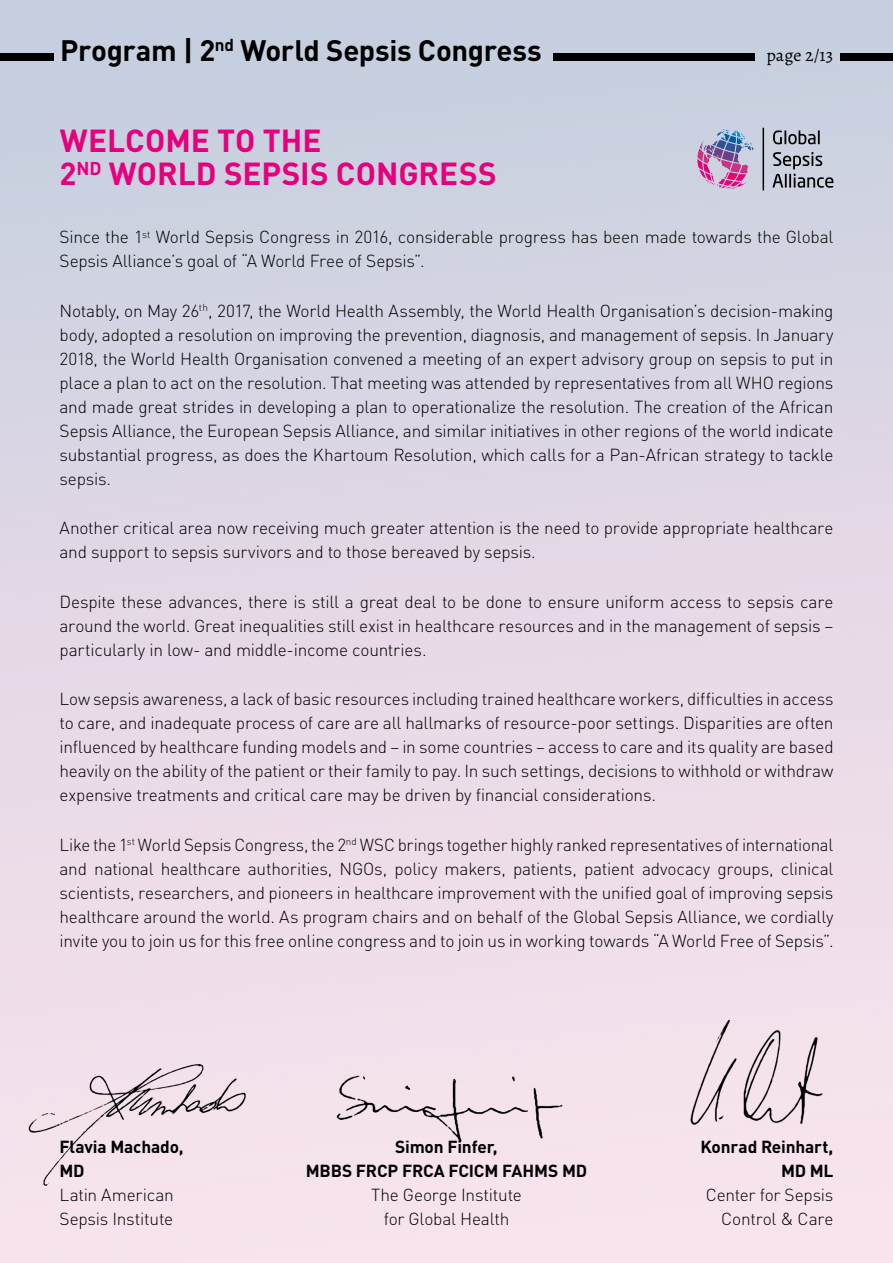
<style>
.page{position:relative;width:893px;height:1263px;background:#fff}
.page>*{position:absolute;margin:0;border:0;box-sizing:border-box;transform-origin:0 0}
.t1{font:700 31.5px/33.6px "DIN Pro";color:#e6007d}
.t2{font:700 29.25px "DIN Pro";letter-spacing:-.01em;color:#000}
.t3{font:18px "Alegreya";color:#000}
.t4{font:300 17.25px/24px "DIN Pro";letter-spacing:-.01em;color:#000;text-align:justify}
.t5{font:700 17.25px/24px "DIN Pro";letter-spacing:-.01em;color:#000;text-align:center}
</style>
<div class="page">
<div style="left:553px;top:53px;width:202px;height:8px;background:#000"></div>
<div style="left:0;top:53px;width:54px;height:8px;background:#000"></div>
<div style="left:840px;top:53px;width:53px;height:8px;background:#000"></div>
<img style="left:689px;top:1016px;width:139px;height:112px">
<img style="left:23px;top:1047px;width:224px;height:140px">
<img style="left:333px;top:1068px;width:233px;height:79px">
<svg style="left:697px;top:129px;width:56px;height:60px;background:#b597bf"></svg>
<hr style="left:763px;top:128px;width:1px;height:63px;background:#000">
<svg style="left:773px;top:130px;width:47px;height:14px"></svg>
<svg style="left:772px;top:152px;width:61px;height:36px;background:#9b9faa"></svg>
<h2 class="t2" style="left:60px;top:30px;width:483px">Program | 2<sup>nd</sup> World Sepsis Congress</h2>
<p class="t3" style="left:766px;top:44px;width:68px">page 2/13</p>
<h1 class="t1" style="left:60px;top:122px;width:439px">WELCOME TO THE<br>2<sup>ND</sup> WORLD SEPSIS CONGRESS</h1>
<p class="t4" style="left:60px;top:224px;width:775px">Since the 1<sup>st</sup> World Sepsis Congress in 2016, considerable progress has been made towards the Global<br>Sepsis Alliance’s goal of “A World Free of Sepsis”.</p>
<p class="t4" style="left:60px;top:298px;width:775px">Notably, on May 26<sup>th</sup>, 2017, the World Health Assembly, the World Health Organisation’s decision-making body, adopted a resolution on improving the prevention, diagnosis, and management of sepsis. In January 2018, the World Health Organisation convened a meeting of an expert advisory group on sepsis to put in place a plan to act on the resolution. That meeting was attended by representatives from all WHO regions and made great strides in developing a plan to operationalize the resolution. The creation of the African Sepsis Alliance, the European Sepsis Alliance, and similar initiatives in other regions of the world indicate substantial progress, as does the Khartoum Resolution, which calls for a Pan-African strategy to tackle sepsis.</p>
<p class="t4" style="left:60px;top:515px;width:775px">Another critical area now receiving much greater attention is the need to provide appropriate healthcare and support to sepsis survivors and to those bereaved by sepsis.</p>
<p class="t4" style="left:60px;top:589px;width:775px">Despite these advances, there is still a great deal to be done to ensure uniform access to sepsis care around the world. Great inequalities still exist in healthcare resources and in the management of sepsis – particularly in low- and middle-income countries.</p>
<p class="t4" style="left:60px;top:686px;width:776px">Low sepsis awareness, a lack of basic resources including trained healthcare workers, difficulties in access to care, and inadequate process of care are all hallmarks of resource-poor settings. Disparities are often influenced by healthcare funding models and – in some countries – access to care and its quality are based heavily on the ability of the patient or their family to pay. In such settings, decisions to withhold or withdraw expensive treatments and critical care may be driven by financial considerations.</p>
<p class="t4" style="left:60px;top:832px;width:775px">Like the 1<sup>st</sup> World Sepsis Congress, the 2<sup>nd</sup> WSC brings together highly ranked representatives of international and national healthcare authorities, NGOs, policy makers, patients, patient advocacy groups, clinical scientists, researchers, and pioneers in healthcare improvement with the unified goal of improving sepsis healthcare around the world. As program chairs and on behalf of the Global Sepsis Alliance, we cordially invite you to join us for this free online congress and to join us in working towards “A World Free of Sepsis”.</p>
<p class="t5" style="left:60px;top:1134px;width:126px;text-align:left">Flavia Machado,<br>MD</p>
<p class="t4" style="left:60px;top:1182px;width:116px">Latin American<br>Sepsis Institute</p>
<p class="t5" style="left:306px;top:1134px;width:283px">Simon Finfer,<br>MBBS FRCP FRCA FCICM FAHMS MD</p>
<p class="t4" style="left:371px;top:1182px;width:152px;text-align:center">The George Institute for Global Health</p>
<p class="t5" style="left:700px;top:1134px;width:134px;text-align:right">Konrad Reinhart,<br>MD ML</p>
<p class="t4" style="left:706px;top:1182px;width:129px;text-align:right">Center for Sepsis<br>Control &amp; Care</p>
</div>
